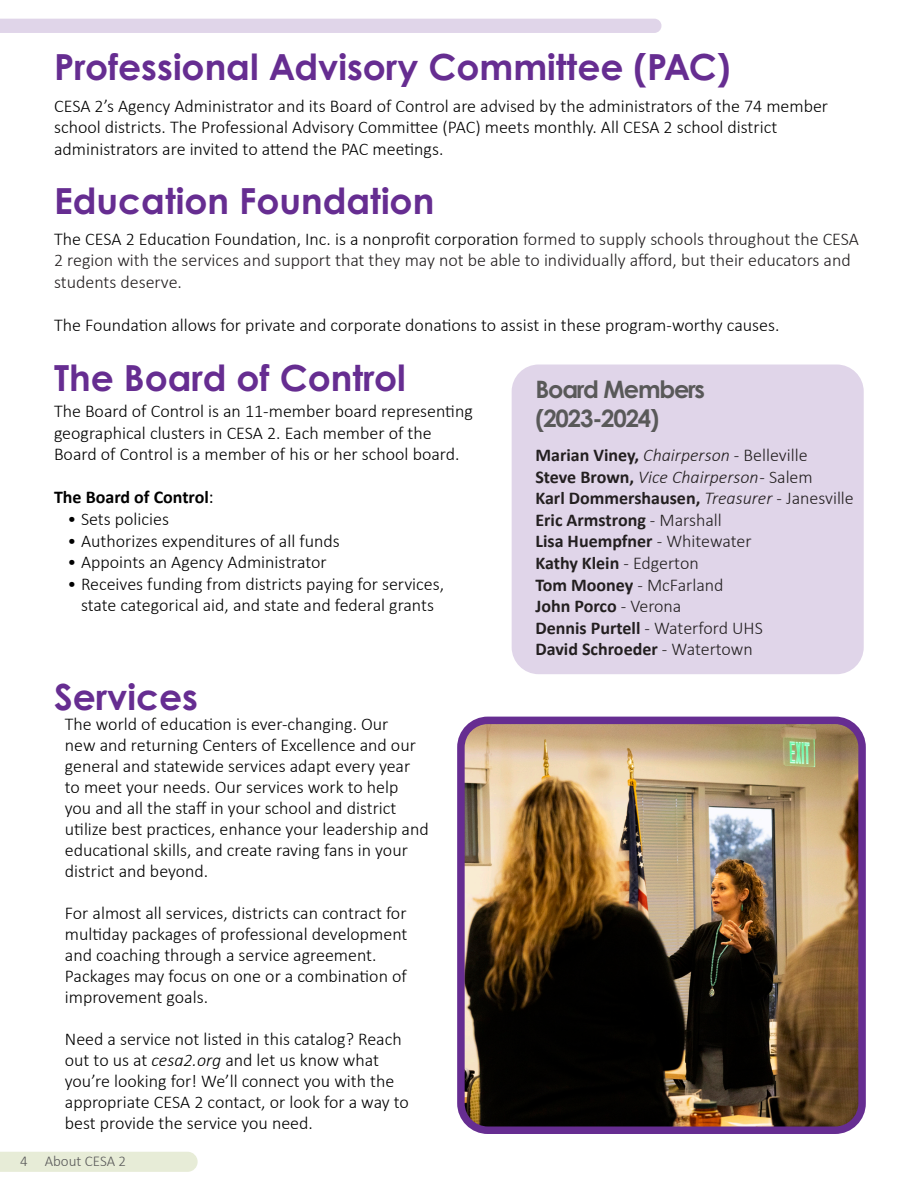
<style>
.page{position:relative;width:918px;height:1188px;background:#fff}
.page>*{position:absolute;margin:0;border:0;box-sizing:border-box;transform-origin:0 0}
.t1{font:700 36px "Century Gothic Pro";color:#662d91}
.t2{font:700 24px "Century Gothic Pro";letter-spacing:-.05em;color:#595959}
.t3{font:300 18px/21px "Calibri";color:#000}
.t4{font:300 18px/21.6px "Calibri";color:#231f20}
.t5{font:700 18px "Calibri";color:#231f20}
.t6{font:italic 300 18px "Calibri";color:#231f20}
.t7{font:700 18px "Calibri";color:#000}
.t8{font:300 15px "Calibri";color:#595959}
.s1{color:#000}
.s2{font-weight:400}
.s3{font-style:italic}
.s4{font-weight:300;font-style:italic}
.s5{font-weight:300}
.s6{font-weight:700;font-style:normal}
.s7{font-style:normal}
.s8{font-weight:700}
</style>
<div class="page">
<div style="left:0;top:1152px;width:198px;height:20px;background:#e7ecd7"></div>
<div style="left:0;top:19px;width:661px;height:14px;background:#e0d5e9"></div>
<div style="left:512px;top:365px;width:352px;height:309px;background:#e0d5e9;border-radius:27px"></div>
<img style="left:466px;top:726px;width:391px;height:399px">
<div style="left:457px;top:717px;width:409px;height:417px;border:8px solid #662d91;border-radius:27px"></div>
<p class="t1" style="left:54px;top:45px;width:678px">Professional Advisory Committee (PAC)</p>
<p class="t3" style="left:54px;top:95px;width:776px;line-height:21.6px">CESA 2’s Agency Administrator and its Board of Control are advised by the administrators of the 74 member school districts. The Professional Advisory Committee (PAC) meets monthly. All CESA 2 school district administrators are invited to attend the PAC meetings.</p>
<p class="t1" style="left:54px;top:178px;width:382px">Education Foundation</p>
<p class="t4" style="left:54px;top:228px;width:806px"><span class="s1">The CESA 2 Education Foundation, Inc. is a nonprofit corporation</span> formed to supply schools throughout the CESA<br>2 region with the services and support that they may not be able to individually afford, but their educators and students deserve.</p>
<p class="t3" style="left:54px;top:315px;width:727px">The Foundation allows for private and corporate donations to assist in these program-worthy causes.</p>
<p class="t1" style="left:54px;top:356px;width:353px">The Board of Control</p>
<p class="t3" style="left:54px;top:400px;width:420px;line-height:21.6px">The Board of Control is an 11-member board representing geographical clusters in CESA 2. Each member of the<br>Board of Control is a member of his or her school board.</p>
<p class="t7" style="left:54px;top:485px;width:161px">The Board of Control<span class="s2">:</span></p>
<p class="t3" style="left:68px;top:508px;width:103px">• Sets policies</p>
<p class="t3" style="left:68px;top:530px;width:274px">• Authorizes expenditures of all funds</p>
<p class="t3" style="left:68px;top:551px;width:261px">• Appoints an Agency Administrator</p>
<p class="t3" style="left:68px;top:573px;width:378px;line-height:21.6px;text-align:center">• Receives funding from districts paying for services, state categorical aid, and state and federal grants</p>
<p class="t1" style="left:54px;top:675px;width:146px">Services</p>
<p class="t3" style="left:65px;top:713px;width:365px">The world of education is ever-changing. Our<br>new and returning Centers of Excellence and our general and statewide services adapt every year to meet your needs. Our services work to help you and all the staff in your school and district utilize best practices, enhance your leadership and educational skills, and create raving fans in your district and beyond.</p>
<p class="t3" style="left:65px;top:902px;width:344px">For almost all services, districts can contract for multiday packages of professional development and coaching through a service agreement.<br>Packages may focus on one or a combination of improvement goals.</p>
<p class="t3" style="left:65px;top:1028px;width:346px">Need a service not listed in this catalog? Reach out to us at <span class="s3">cesa2.org</span> and let us know what you’re looking for! We’ll connect you with the appropriate CESA 2 contact, or look for a way to best provide the service you need.</p>
<p class="t8" style="left:20px;top:1151px;width:108px">4 About CESA 2</p>
<p class="t2" style="left:535px;top:375px;width:171px">Board Members</p>
<p class="t2" style="left:535px;top:404px;width:125px">(2023-2024)</p>
<p class="t5" style="left:535px;top:442px;width:274px">Marian Viney, <span class="s4">Chairperson</span> <span class="s5">- Belleville</span></p>
<p class="t6" style="left:535px;top:465px;width:279px"><span class="s6">Steve Brown,</span> Vice Chairperson <span class="s7">- Salem</span></p>
<p class="t5" style="left:535px;top:485px;width:320px">Karl Dommershausen, <span class="s4">Treasurer</span> <span class="s5">- Janesville</span></p>
<p class="t5" style="left:535px;top:507px;width:188px">Eric Armstrong <span class="s5">- Marshall</span></p>
<p class="t5" style="left:535px;top:529px;width:218px">Lisa Huempfner <span class="s5">- Whitewater</span></p>
<p class="t5" style="left:535px;top:550px;width:165px">Kathy Klein <span class="s5">- Edgerton</span></p>
<p class="t4" style="left:535px;top:574px;width:190px"><span class="s8">Tom Mooney</span> - McFarland</p>
<p class="t5" style="left:535px;top:593px;width:147px">John Porco <span class="s5">- Verona</span></p>
<p class="t5" style="left:535px;top:615px;width:229px">Dennis Purtell <span class="s5">- Waterford UHS</span></p>
<p class="t5" style="left:535px;top:637px;width:219px">David Schroeder <span class="s5">- Watertown</span></p>
</div>
